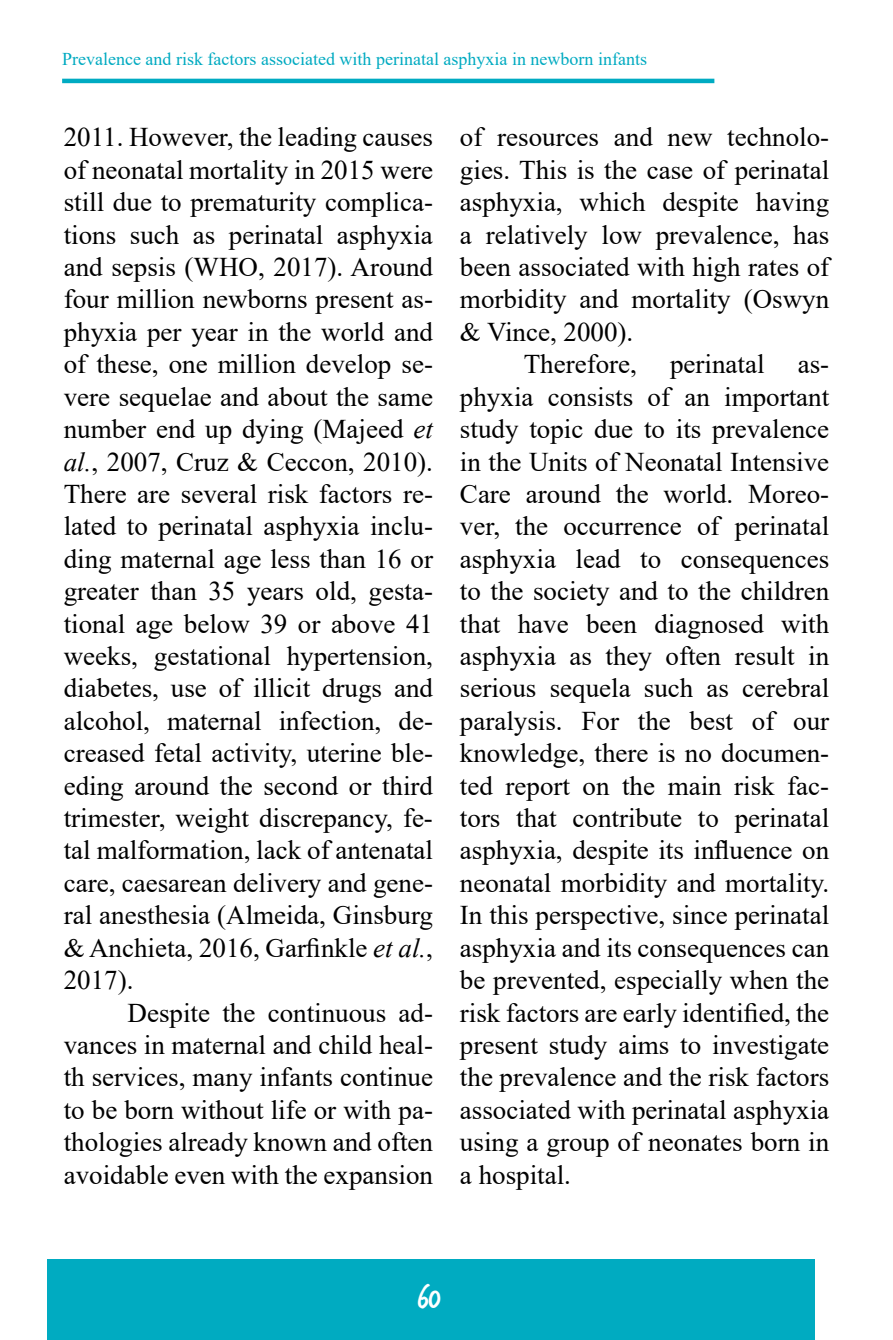
<style>
.page{position:relative;width:893px;height:1340px;background:#fff}
.page>*{position:absolute;margin:0;border:0;box-sizing:border-box;transform-origin:0 0}
.t1{font:36px "Trash Hand";color:#fff}
.t2{font:27px/32.4px "Times New Roman";color:#000;text-align:justify}
.t3{font:18px "Times New Roman";color:#00aac1}
.s1{font-style:italic}
</style>
<div class="page">
<div style="left:47px;top:1258px;width:767px;height:81px;background:#00abc1"></div>
<hr style="left:62px;top:79px;width:652px;height:4px;background:#00abc2">
<p class="t3" style="left:62px;top:47px;width:586px">Prevalence and risk factors associated with perinatal asphyxia in newborn infants</p>
<p class="t2" style="left:64px;top:120px;width:371px">2011. However, the leading causes of neonatal mortality in 2015 were still due to prematurity complica&shy;tions such as perinatal asphyxia and sepsis (WHO, 2017). Around four million newborns present as&shy;phyxia per year in the world and of these, one million develop se&shy;vere sequelae and about the same number end up dying (Majeed <span class="s1">et al.</span>, 2007, Cruz &amp; Ceccon, 2010).<br>There are several risk factors re&shy;lated to perinatal asphyxia inclu&shy;ding maternal age less than 16 or greater than 35 years old, gesta&shy;tional age below 39 or above 41 weeks, gestational hypertension, diabetes, use of illicit drugs and alcohol, maternal infection, de&shy;creased fetal activity, uterine ble&shy;eding around the second or third trimester, weight discrepancy, fe&shy;tal malformation, lack of antenatal care, caesarean delivery and gene&shy;ral anesthesia (Almeida, Ginsburg &amp; Anchieta, 2016, Garfinkle <span class="s1">et al.</span>, 2017).</p>
<p class="t2" style="left:64px;top:995px;width:371px;text-indent:64px">Despite the continuous ad&shy;vances in maternal and child heal&shy;th services, many infants continue to be born without life or with pa&shy;thologies already known and often avoidable even with the expansion</p>
<p class="t2" style="left:460px;top:120px;width:371px">of resources and new technolo&shy;gies. This is the case of perinatal asphyxia, which despite having a relatively low prevalence, has been associated with high rates of morbidity and mortality (Oswyn &amp; Vince, 2000).</p>
<p class="t2" style="left:460px;top:347px;width:371px;text-indent:64px">Therefore, perinatal as&shy;phyxia consists of an important study topic due to its prevalence in the Units of Neonatal Intensive Care around the world. Moreo&shy;ver, the occurrence of perinatal asphyxia lead to consequences to the society and to the children that have been diagnosed with asphyxia as they often result in serious sequela such as cerebral paralysis. For the best of our knowledge, there is no documen&shy;ted report on the main risk fac&shy;tors that contribute to perinatal asphyxia, despite its influence on neonatal morbidity and mortality.<br>In this perspective, since perinatal asphyxia and its consequences can be prevented, especially when the risk factors are early identified, the present study aims to investigate the prevalence and the risk factors associated with perinatal asphyxia using a group of neonates born in a hospital.</p>
<h1 class="t1" style="left:417px;top:1280px;width:25px">60</h1>
</div>
